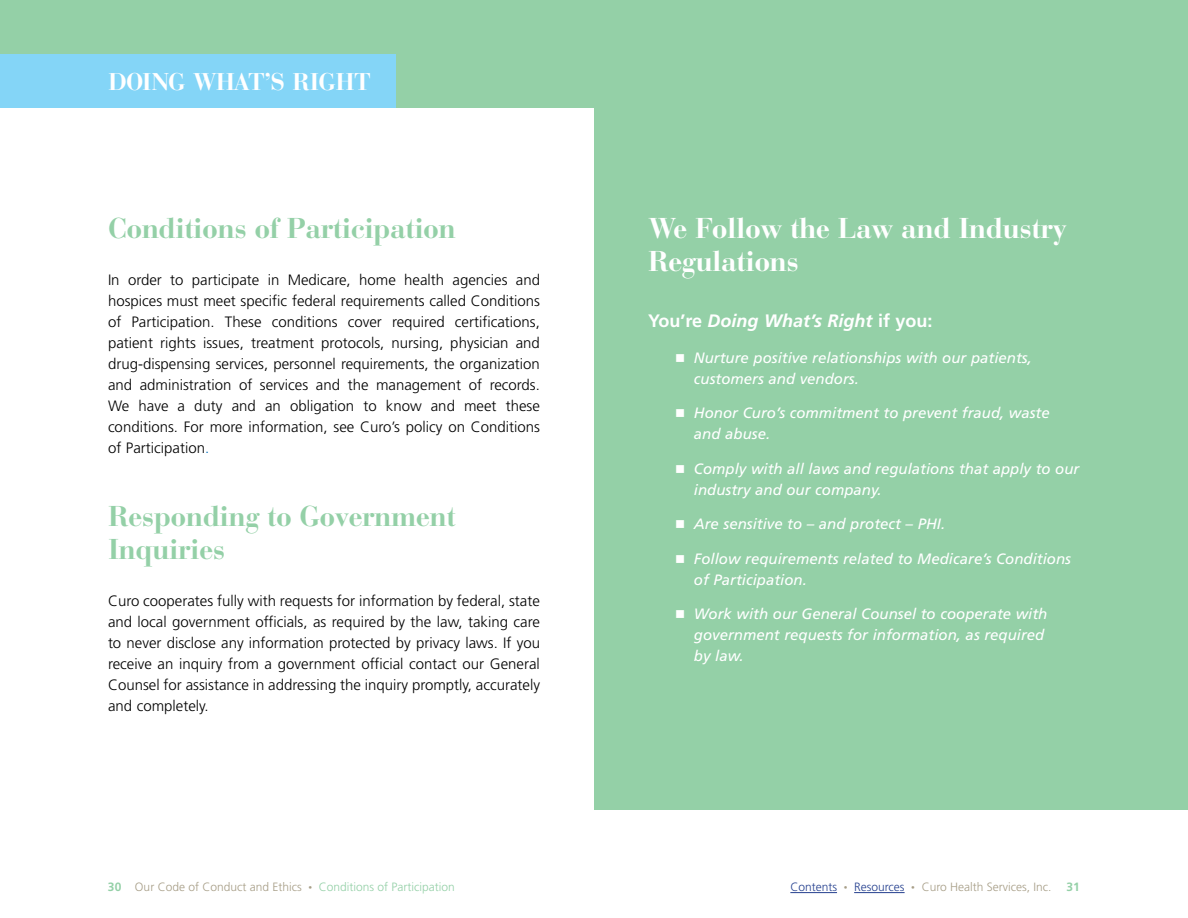
<style>
.page{position:relative;width:1188px;height:918px;background:#fff}
.page>*{position:absolute;margin:0;border:0;box-sizing:border-box;transform-origin:0 0}
.t1{font:700 28.5px/33px "Bauer Bodoni";letter-spacing:-.02em;color:#94d0a7}
.t2{font:700 28.5px/33px "Bauer Bodoni";letter-spacing:-.02em;color:#fff}
.t3{font:700 24px "Bauer Bodoni";letter-spacing:-.04em;color:#fff}
.t4{font:italic 700 18px "Frutiger";color:#fff}
.t5{font:300 15px/21px "Frutiger";color:#000;text-align:justify}
.t6{font:italic 15px/21px "Frutiger";color:#fff}
.t7{font:300 12px "Frutiger";color:#a79e87}
.t8{font:300 12px "Frutiger";color:#94d0a7}
.t9{font:300 12px "Frutiger";color:#25408f}
.t10{font:700 12px "Frutiger";color:#94d0a7}
.s1{color:#0070c0}
.s2{font-style:normal}
.s3{font-weight:700;color:#94d0a7}
</style>
<div class="page">
<div style="left:594px;top:108px;width:594px;height:702px;background:#94d0a7"></div>
<hr style="left:790px;top:892px;width:47px;height:1px;background:#25408f">
<hr style="left:854px;top:892px;width:51px;height:1px;background:#25408f">
<div style="left:0;top:0;width:1188px;height:108px;background:#94d0a7"></div>
<div style="left:0;top:54px;width:396px;height:54px;background:#84d5f7"></div>
<h2 class="t3" style="left:108px;top:68px;width:264px">DOING WHAT’S RIGHT</h2>
<h1 class="t1" style="left:108px;top:212px;width:350px">Conditions of Participation</h1>
<p class="t5" style="left:108px;top:269px;width:434px">In order to participate in Medicare, home health agencies and hospices must meet specific federal requirements called Conditions of Participation. These conditions cover required certifications, patient rights issues, treatment protocols, nursing, physician and drug-dispensing services, personnel requirements, the organization and administration of services and the management of records.<br>We have a duty and an obligation to know and meet these conditions. For more information, see Curo’s policy on Conditions of Participation<span class="s1">.</span></p>
<h1 class="t1" style="left:108px;top:500px;width:349px">Responding to Government<br>Inquiries</h1>
<p class="t5" style="left:108px;top:590px;width:434px">Curo cooperates fully with requests for information by federal, state and local government officials, as required by the law, taking care to never disclose any information protected by privacy laws. If you receive an inquiry from a government official contact our General Counsel for assistance in addressing the inquiry promptly, accurately and completely.</p>
<h1 class="t2" style="left:648px;top:212px;width:420px">We Follow the Law and Industry<br>Regulations</h1>
<p class="t4" style="left:648px;top:310px;width:286px"><span class="s2">You’re</span> Doing What’s Right <span class="s2">if you:</span></p>
<p class="t6" style="left:694px;top:347px;width:340px">Nurture positive relationships with our patients, customers and vendors.</p>
<p class="t6" style="left:694px;top:402px;width:357px">Honor Curo’s commitment to prevent fraud, waste and abuse.</p>
<p class="t6" style="left:694px;top:458px;width:387px">Comply with all laws and regulations that apply to our industry and our company.</p>
<p class="t6" style="left:694px;top:513px;width:253px">Are sensitive to – and protect – PHI.</p>
<p class="t6" style="left:694px;top:548px;width:379px">Follow requirements related to Medicare’s Conditions of Participation.</p>
<p class="t6" style="left:694px;top:603px;width:355px">Work with our General Counsel to cooperate with government requests for information, as required by law.</p>
<p class="t7" style="left:108px;top:880px;width:195px"><span class="s3">30</span> Our Code of Conduct and Ethics</p>
<p class="t8" style="left:319px;top:880px;width:138px">Conditions of Participation</p>
<p class="t9" style="left:790px;top:880px;width:48px">Contents</p>
<p class="t9" style="left:854px;top:880px;width:52px">Resources</p>
<p class="t7" style="left:922px;top:880px;width:131px">Curo Health Services, Inc.</p>
<p class="t10" style="left:1067px;top:880px;width:15px">31</p>
</div>
